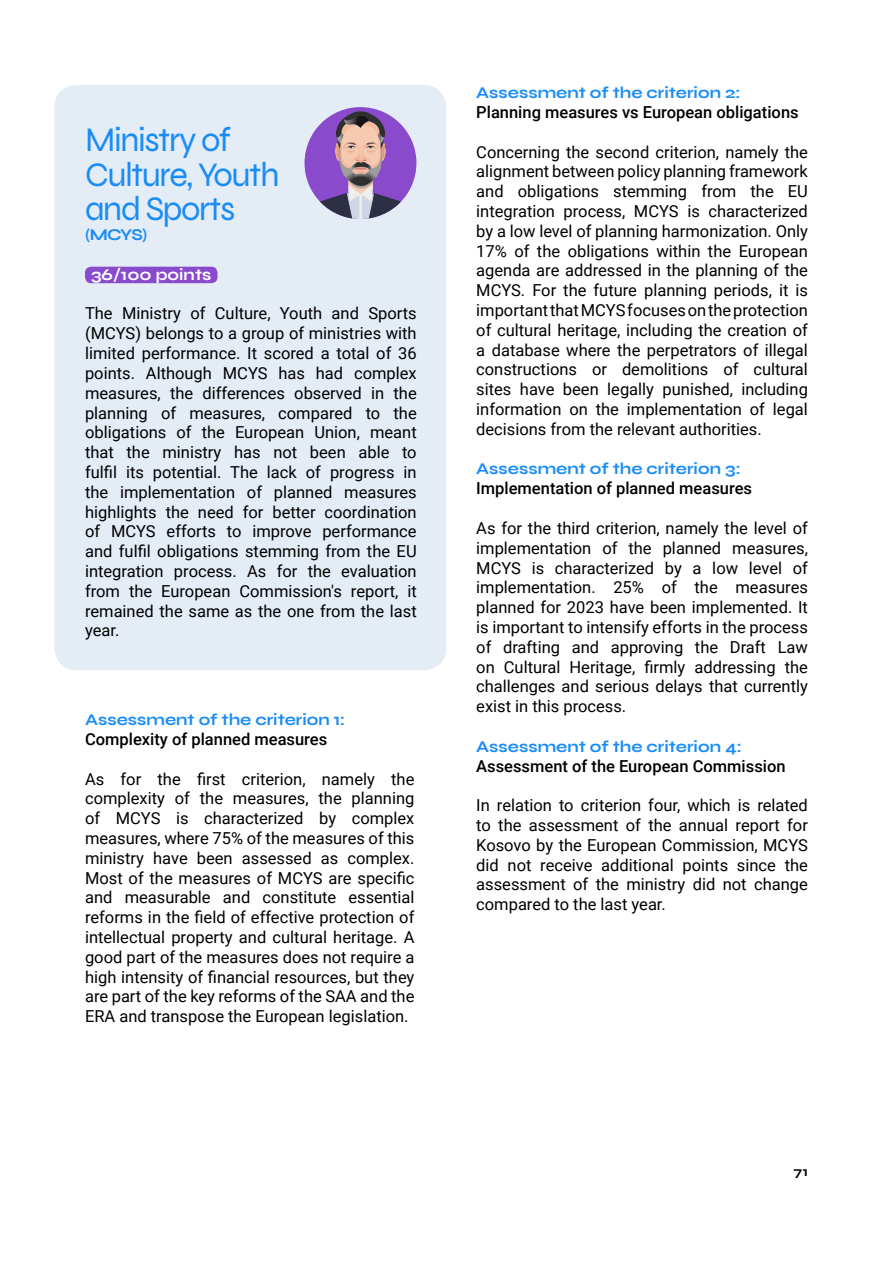
<style>
.page{position:relative;width:893px;height:1263px;background:#fff}
.page>*{position:absolute;margin:0;border:0;box-sizing:border-box;transform-origin:0 0}
.t1{font:34.5px/34.5px "Syne";letter-spacing:-.04em;color:#1a8cf5}
.t2{font:16.5px/19.8px "Roboto";color:#000;text-align:justify}
.t3{font:500 16.5px "Roboto";color:#000}
.t4{font:700 16.5px "Syne";color:#1a8cf5}
.t5{font:700 16.5px "Syne";color:#fff}
.t6{font:700 13.5px "Syne";color:#000}
</style>
<div class="page">
<div style="left:54px;top:85px;width:392px;height:585px;background:#e4ecf6;border-radius:22px"></div>
<div style="left:85px;top:267px;width:132px;height:16px;background:#8a4acc;border-radius:6px"></div>
<div style="left:304px;top:107px;width:112px;height:112px;background:#8a4acc;border-radius:50%"></div>
<svg style="left:319px;top:111px;width:83px;height:108px"></svg>
<h1 class="t1" style="left:85px;top:122px;width:196px">Ministry of<br>Culture, Youth and Sports</h1>
<p class="t4" style="left:85px;top:225px;width:64px">(MCYS)</p>
<p class="t5" style="left:91px;top:265px;width:122px">36/100 points</p>
<p class="t2" style="left:85px;top:303px;width:333px">The Ministry of Culture, Youth and Sports (MCYS) belongs to a group of ministries with limited performance. It scored a total of 36 points. Although MCYS has had complex measures, the differences observed in the planning of measures, compared to the obligations of the European Union, meant that the ministry has not been able to fulfil its potential. The lack of progress in the implementation of planned measures highlights the need for better coordination of MCYS efforts to improve performance and fulfil obligations stemming from the EU integration process. As for the evaluation from the European Commission's report, it remained the same as the one from the last year.</p>
<p class="t4" style="left:85px;top:710px;width:262px">Assessment of the criterion 1:</p>
<p class="t3" style="left:85px;top:727px;width:244px">Complexity of planned measures</p>
<p class="t2" style="left:85px;top:768px;width:331px">As for the first criterion, namely the complexity of the measures, the planning of MCYS is characterized by complex measures, where 75% of the measures of this ministry have been assessed as complex.<br>Most of the measures of MCYS are specific and measurable and constitute essential reforms in the field of effective protection of intellectual property and cultural heritage. A good part of the measures does not require a high intensity of financial resources, but they are part of the key reforms of the SAA and the ERA and transpose the European legislation.</p>
<p class="t4" style="left:476px;top:83px;width:266px">Assessment of the criterion 2:</p>
<p class="t3" style="left:476px;top:101px;width:324px">Planning measures vs European obligations</p>
<p class="t2" style="left:476px;top:141px;width:333px">Concerning the second criterion, namely the alignment between policy planning framework and obligations stemming from the EU integration process, MCYS is characterized by a low level of planning harmonization. Only 17% of the obligations within the European agenda are addressed in the planning of the MCYS. For the future planning periods, it is important that MCYS focuses on the protection of cultural heritage, including the creation of a database where the perpetrators of illegal constructions or demolitions of cultural sites have been legally punished, including information on the implementation of legal decisions from the relevant authorities.</p>
<p class="t4" style="left:476px;top:459px;width:266px">Assessment of the criterion 3:</p>
<p class="t3" style="left:476px;top:477px;width:277px">Implementation of planned measures</p>
<p class="t2" style="left:476px;top:517px;width:333px">As for the third criterion, namely the level of implementation of the planned measures, MCYS is characterized by a low level of implementation. 25% of the measures planned for 2023 have been implemented. It is important to intensify efforts in the process of drafting and approving the Draft Law on Cultural Heritage, firmly addressing the challenges and serious delays that currently exist in this process.</p>
<p class="t4" style="left:476px;top:737px;width:267px">Assessment of the criterion 4:</p>
<p class="t3" style="left:476px;top:754px;width:311px">Assessment of the European Commission</p>
<p class="t2" style="left:476px;top:795px;width:333px">In relation to criterion four, which is related to the assessment of the annual report for Kosovo by the European Commission, MCYS did not receive additional points since the assessment of the ministry did not change compared to the last year.</p>
<p class="t6" style="left:794px;top:1164px;width:16px">71</p>
</div>
